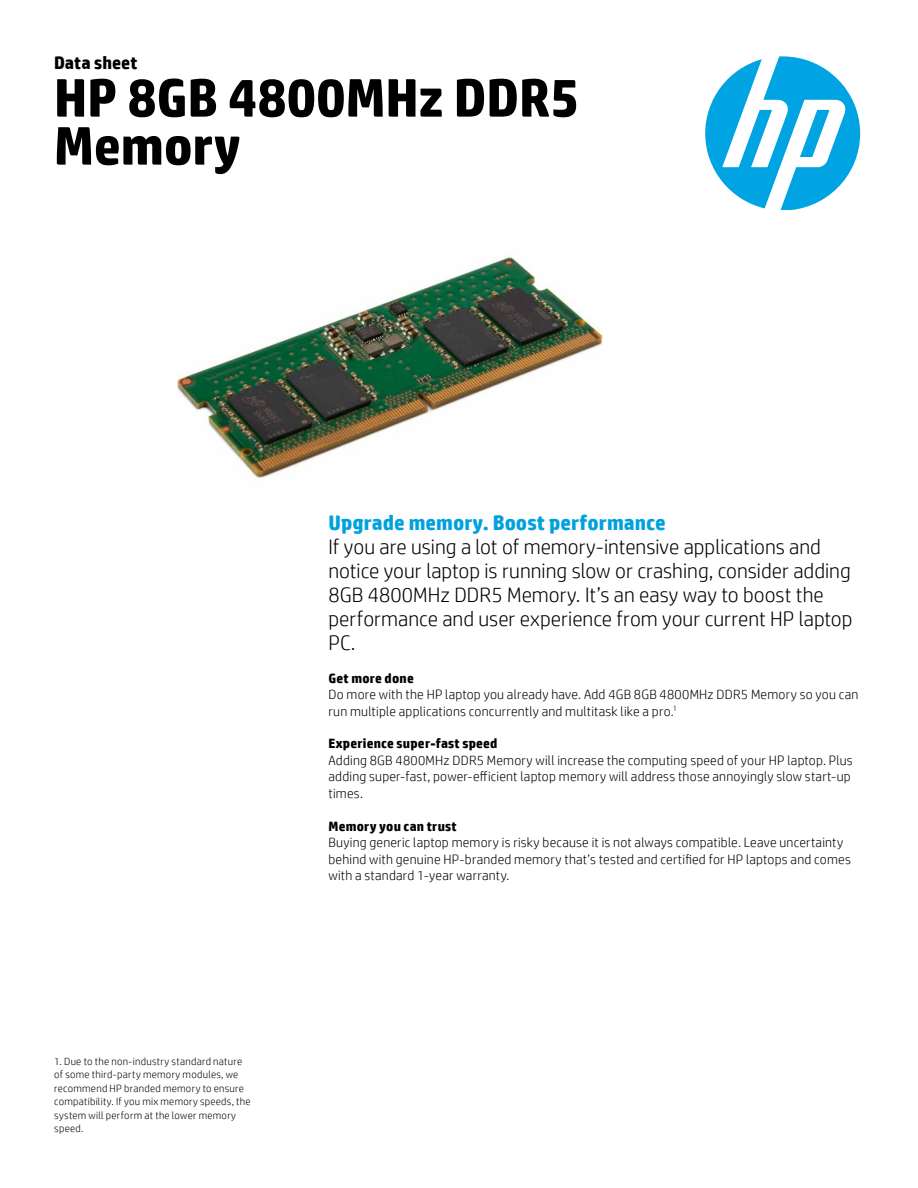
<style>
.page{position:relative;width:918px;height:1188px;background:#fff}
.page>*{position:absolute;margin:0;border:0;box-sizing:border-box;transform-origin:0 0}
.t1{font:700 54px/48px "HP Simplified";color:#000}
.t2{font:300 21px/24px "HP Simplified";color:#000}
.t3{font:700 21px "HP Simplified";color:#00a1dd}
.t4{font:700 18px "HP Simplified";color:#000}
.t5{font:300 13.5px/16.5px "HP Simplified";letter-spacing:.015em;color:#000}
.t6{font:700 13.5px "HP Simplified";letter-spacing:.015em;color:#000}
.t7{font:300 10.5px/13.5px "HP Simplified";letter-spacing:.025em;color:#000}
</style>
<div class="page">
<svg style="left:705px;top:56px;width:155px;height:154px"></svg>
<img style="left:178px;top:256px;width:425px;height:228px">
<h3 class="t4" style="left:54px;top:52px;width:85px">Data sheet</h3>
<h1 class="t1" style="left:54px;top:73px;width:526px">HP 8GB 4800MHz DDR5<br>Memory</h1>
<p class="t7" style="left:54px;top:1054px;width:198px">1. Due to the non-industry standard nature of some third-party memory modules, we recommend HP branded memory to ensure compatibility. If you mix memory speeds, the system will perform at the lower memory speed.</p>
<h2 class="t3" style="left:328px;top:510px;width:339px">Upgrade memory. Boost performance</h2>
<p class="t2" style="left:328px;top:534px;width:526px">If you are using a lot of memory-intensive applications and notice your laptop is running slow or crashing, consider adding 8GB 4800MHz DDR5 Memory. It’s an easy way to boost the performance and user experience from your current HP laptop PC.</p>
<p class="t6" style="left:328px;top:670px;width:87px">Get more done</p>
<p class="t5" style="left:328px;top:686px;width:531px">Do more with the HP laptop you already have. Add 4GB 8GB 4800MHz DDR5 Memory so you can run multiple applications concurrently and multitask like a pro.<sup>1</sup></p>
<p class="t6" style="left:328px;top:736px;width:170px">Experience super-fast speed</p>
<p class="t5" style="left:328px;top:752px;width:526px">Adding 8GB 4800MHz DDR5 Memory will increase the computing speed of your HP laptop. Plus adding super-fast, power-efficient laptop memory will address those annoyingly slow start-up times.</p>
<p class="t6" style="left:328px;top:818px;width:130px">Memory you can trust</p>
<p class="t5" style="left:328px;top:834px;width:524px">Buying generic laptop memory is risky because it is not always compatible. Leave uncertainty behind with genuine HP-branded memory that’s tested and certified for HP laptops and comes with a standard 1-year warranty.</p>
</div>
